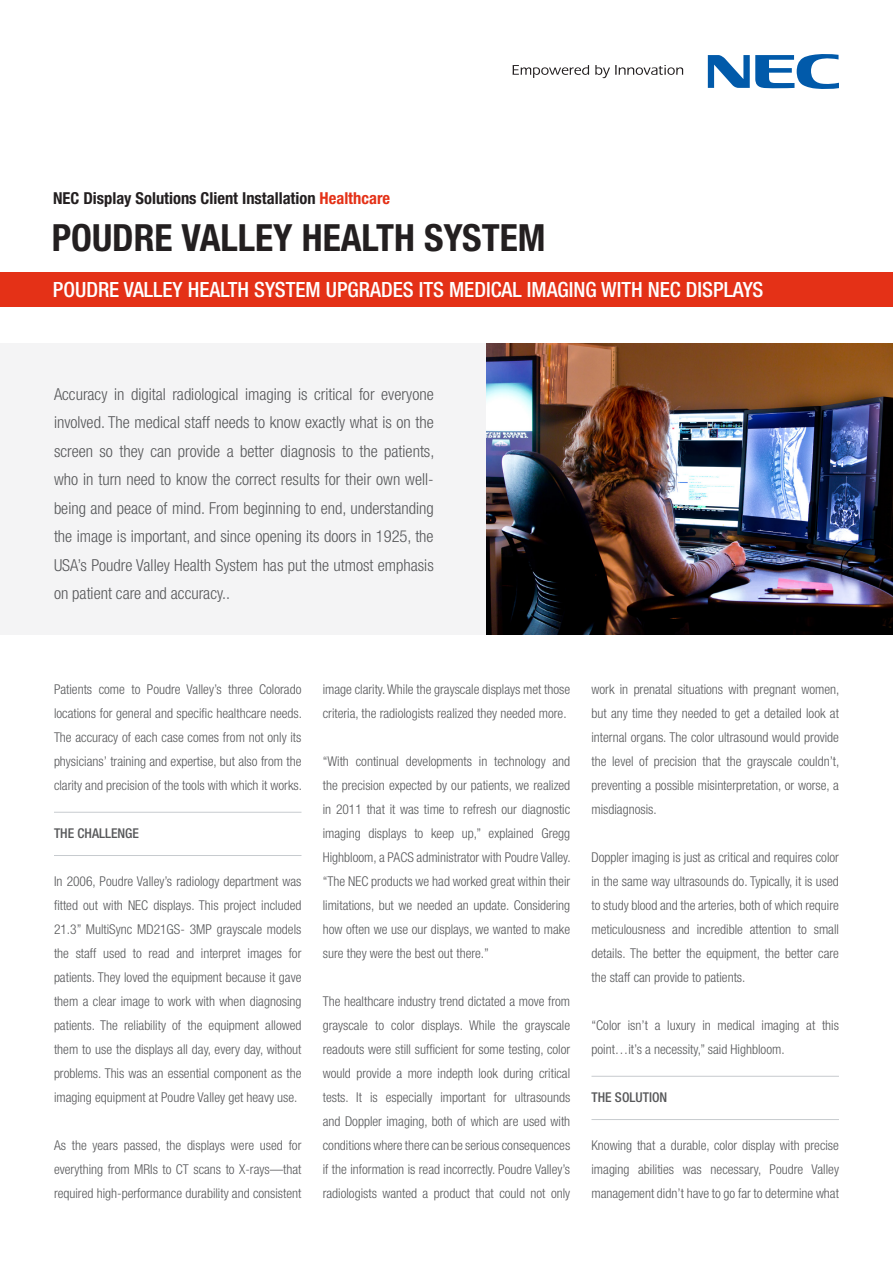
<style>
.page{position:relative;width:893px;height:1263px;background:#fff}
.page>*{position:absolute;margin:0;border:0;box-sizing:border-box;transform-origin:0 0}
.t1{font:700 condensed 37.5px "Helvetica Neue LT Std";color:#231f20}
.t2{font:500 condensed 21px "Helvetica Neue LT Std";color:#fff}
.BODY{font:300 condensed 16.5px/28.5px "Helvetica Neue LT Std";color:#57585a;text-align:justify}
.t3{font:700 condensed 16.5px "Helvetica Neue LT Std";color:#231f20}
.BODY-2{font:300 condensed 13.5px/24px "Helvetica Neue LT Std";color:#57585a;text-align:justify}
.FILETES{font:500 condensed 13.5px "Helvetica Neue LT Std";color:#57585a}
.s1{color:#e43117}
</style>
<div class="page">
<hr style="left:54px;top:812px;width:247px;height:1px;background:#c7cbcf">
<hr style="left:54px;top:855px;width:247px;height:1px;background:#c7cbcf">
<hr style="left:591px;top:1076px;width:248px;height:1px;background:#c7cbcf">
<hr style="left:591px;top:1119px;width:248px;height:1px;background:#c7cbcf">
<svg style="left:513px;top:65px;width:76px;height:13px"></svg>
<svg style="left:595px;top:65px;width:88px;height:13px"></svg>
<svg style="left:708px;top:54px;width:131px;height:35px"></svg>
<div style="left:0;top:272px;width:893px;height:35px;background:#e43117"></div>
<div style="left:0;top:343px;width:487px;height:292px;background:#f4f4f5"></div>
<img style="left:487px;top:343px;width:406px;height:292px">
<p class="t3" style="left:53px;top:188px;width:338px">NEC Display Solutions Client Installation <span class="s1">Healthcare</span></p>
<p class="t1" style="left:52px;top:215px;width:495px">POUDRE VALLEY HEALTH SYSTEM</p>
<p class="t2" style="left:53px;top:277px;width:712px">POUDRE VALLEY HEALTH SYSTEM UPGRADES ITS MEDICAL IMAGING WITH NEC DISPLAYS</p>
<p class="BODY" style="left:54px;top:379px;width:382px">Accuracy in digital radiological imaging is critical for everyone involved. The medical staff needs to know exactly what is on the screen so they can provide a better diagnosis to the patients, who in turn need to know the correct results for their own well&shy;being and peace of mind. From beginning to end, understanding the image is important, and since opening its doors in 1925, the USA’s Poudre Valley Health System has put the utmost emphasis on patient care and accuracy..</p>
<p class="BODY-2" style="left:54px;top:677px;width:250px">Patients come to Poudre Valley’s three Colorado locations for general and specific healthcare needs.<br>The accuracy of each case comes from not only its physicians’ training and expertise, but also from the clarity and precision of the tools with which it works.</p>
<p class="FILETES" style="left:54px;top:825px;width:86px">THE CHALLENGE</p>
<p class="BODY-2" style="left:54px;top:869px;width:249px">In 2006, Poudre Valley’s radiology department was fitted out with NEC displays. This project included 21.3” MultiSync MD21GS- 3MP grayscale models the staff used to read and interpret images for patients. They loved the equipment because it gave them a clear image to work with when diagnosing patients. The reliability of the equipment allowed them to use the displays all day, every day, without problems. This was an essential component as the imaging equipment at Poudre Valley get heavy use.</p>
<p class="BODY-2" style="left:54px;top:1133px;width:249px">As the years passed, the displays were used for everything from MRIs to CT scans to X-rays—that required high-performance durability and consistent</p>
<p class="BODY-2" style="left:323px;top:677px;width:249px">image clarity. While the grayscale displays met those criteria, the radiologists realized they needed more.</p>
<p class="BODY-2" style="left:323px;top:749px;width:249px">“With continual developments in technology and the precision expected by our patients, we realized in 2011 that it was time to refresh our diagnostic imaging displays to keep up,” explained Gregg Highbloom, a PACS administrator with Poudre Valley. “The NEC products we had worked great within their limitations, but we needed an update. Considering how often we use our displays, we wanted to make sure they were the best out there.”</p>
<p class="BODY-2" style="left:323px;top:989px;width:249px">The healthcare industry trend dictated a move from grayscale to color displays. While the grayscale readouts were still sufficient for some testing, color would provide a more indepth look during critical tests. It is especially important for ultrasounds and Doppler imaging, both of which are used with conditions where there can be serious consequences if the information is read incorrectly. Poudre Valley’s radiologists wanted a product that could not only</p>
<p class="BODY-2" style="left:591px;top:677px;width:249px">work in prenatal situations with pregnant women, but any time they needed to get a detailed look at internal organs. The color ultrasound would provide the level of precision that the grayscale couldn’t, preventing a possible misinterpretation, or worse, a misdiagnosis.</p>
<p class="BODY-2" style="left:591px;top:845px;width:249px">Doppler imaging is just as critical and requires color in the same way ultrasounds do. Typically, it is used to study blood and the arteries, both of which require meticulousness and incredible attention to small details. The better the equipment, the better care the staff can provide to patients.</p>
<p class="BODY-2" style="left:591px;top:1013px;width:249px">“Color isn’t a luxury in medical imaging at this point…it’s a necessity,” said Highbloom.</p>
<p class="FILETES" style="left:591px;top:1089px;width:77px">THE SOLUTION</p>
<p class="BODY-2" style="left:591px;top:1133px;width:249px">Knowing that a durable, color display with precise imaging abilities was necessary, Poudre Valley management didn’t have to go far to determine what</p>
</div>
